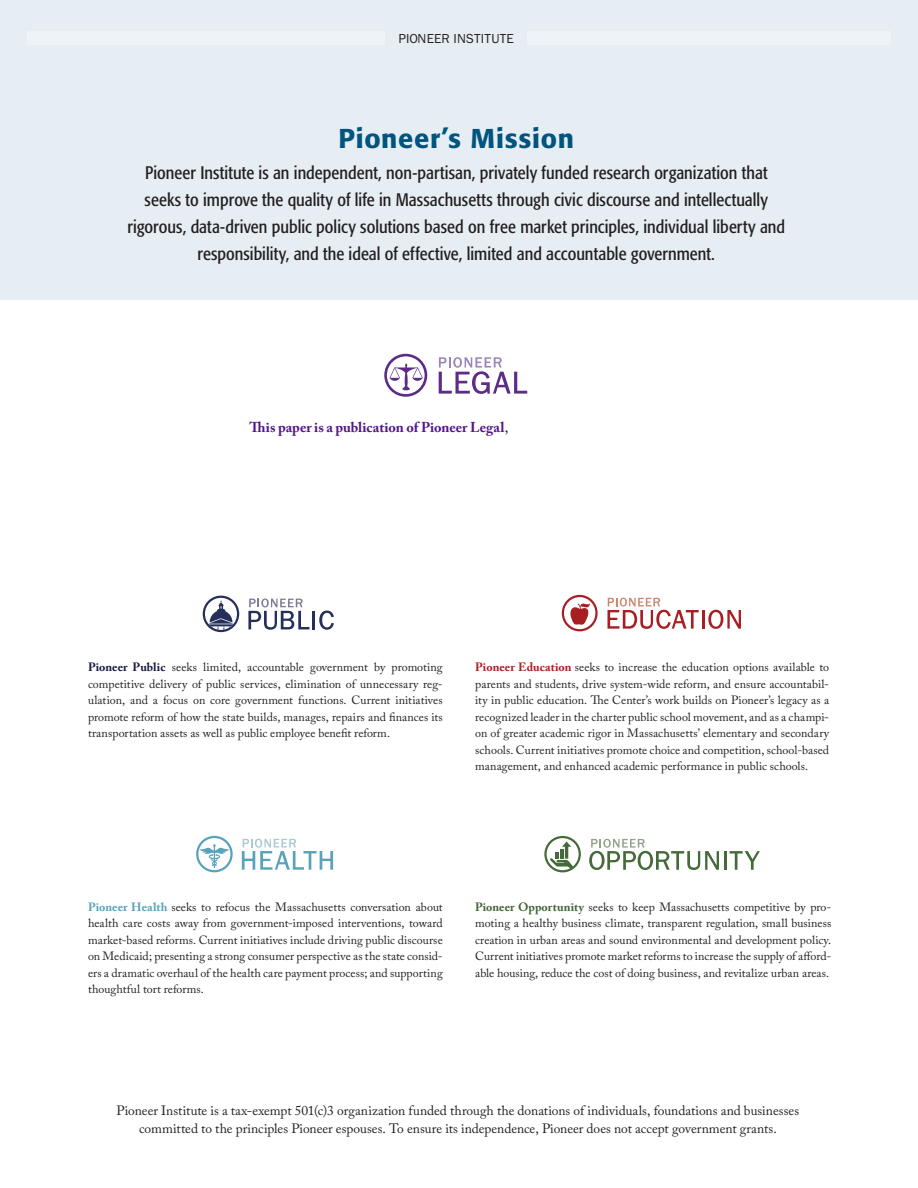
<style>
.page{position:relative;width:918px;height:1188px;background:#fff}
.page>*{position:absolute;margin:0;border:0;box-sizing:border-box;transform-origin:0 0}
.t1{font:500 27px "Formata";letter-spacing:.025em;color:#005480}
.t2{font:condensed 18px/27px "Formata";color:#231f20;text-align:center}
.Body_Copy{font:700 14.25px "Adobe Caslon Pro";color:#53168b}
.Body_Bullets{font:13.5px/18px "Adobe Caslon Pro";color:#231f20;text-align:center}
.t3{font:13.5px "Franklin Gothic";letter-spacing:.015em;color:#231f20}
.Body_Copy-2{font:12px/16.5px "Adobe Caslon Pro";letter-spacing:.005em;color:#231f20;text-align:justify}
.s1{font-weight:400;color:#231f20}
.s2{font-weight:700;color:#161c42}
.s3{font-weight:700;color:#a72023}
.s4{font-weight:700;color:#58a2ba}
.s5{font-weight:700;color:#416538}
</style>
<div class="page">
<div style="left:0;top:0;width:918px;height:299px;background:#e6eef4"></div>
<div style="left:27px;top:31px;width:864px;height:14px;background:#eef3f8"></div>
<div style="left:386px;top:30px;width:141px;height:16px;background:#e6eef4"></div>
<svg style="left:196px;top:836px;width:37px;height:36px"></svg>
<svg style="left:242px;top:839px;width:91px;height:31px"></svg>
<svg style="left:589px;top:839px;width:171px;height:31px"></svg>
<svg style="left:544px;top:836px;width:37px;height:36px"></svg>
<svg style="left:607px;top:598px;width:134px;height:31px"></svg>
<svg style="left:562px;top:595px;width:36px;height:36px"></svg>
<svg style="left:439px;top:357px;width:88px;height:37px"></svg>
<svg style="left:384px;top:354px;width:43px;height:43px"></svg>
<svg style="left:248px;top:598px;width:86px;height:32px"></svg>
<svg style="left:203px;top:596px;width:36px;height:36px"></svg>
<p class="t3" style="left:399px;top:31px;width:117px">PIONEER INSTITUTE</p>
<p class="t1" style="left:339px;top:122px;width:237px">Pioneer’s Mission</p>
<p class="t2" style="left:127px;top:159px;width:659px">Pioneer Institute is an independent, non-partisan, privately funded research organization that seeks to improve the quality of life in Massachusetts through civic discourse and intellectually rigorous, data-driven public policy solutions based on free market principles, individual liberty and responsibility, and the ideal of effective, limited and accountable government.</p>
<p class="Body_Copy" style="left:249px;top:418px;width:260px">This paper is a publication of Pioneer Legal<span class="s1">,</span></p>
<p class="Body_Copy-2" style="left:88px;top:659px;width:356px"><span class="s2">Pioneer Public</span> seeks limited, accountable government by promoting competitive delivery of public services, elimination of unnecessary reg&shy;ulation, and a focus on core government functions. Current initiatives promote reform of how the state builds, manages, repairs and finances its transportation assets as well as public employee benefit reform.</p>
<p class="Body_Copy-2" style="left:475px;top:659px;width:356px"><span class="s3">Pioneer Education</span> seeks to increase the education options available to parents and students, drive system-wide reform, and ensure accountabil&shy;ity in public education. The Center’s work builds on Pioneer’s legacy as a recognized leader in the charter public school movement, and as a champi&shy;on of greater academic rigor in Massachusetts’ elementary and secondary schools. Current initiatives promote choice and competition, school-based management, and enhanced academic performance in public schools.</p>
<p class="Body_Copy-2" style="left:88px;top:898px;width:356px"><span class="s4">Pioneer Health</span> seeks to refocus the Massachusetts conversation about health care costs away from government-imposed interventions, toward market-based reforms. Current initiatives include driving public discourse on Medicaid; presenting a strong consumer perspective as the state consid&shy;ers a dramatic overhaul of the health care payment process; and supporting thoughtful tort reforms.</p>
<p class="Body_Copy-2" style="left:475px;top:898px;width:358px"><span class="s5">Pioneer Opportunity</span> seeks to keep Massachusetts competitive by pro&shy;moting a healthy business climate, transparent regulation, small business creation in urban areas and sound environmental and development policy.<br>Current initiatives promote market reforms to increase the supply of afford&shy;able housing, reduce the cost of doing business, and revitalize urban areas.</p>
<p class="Body_Bullets" style="left:117px;top:1101px;width:684px">Pioneer Institute is a tax-exempt 501(c)3 organization funded through the donations of individuals, foundations and businesses committed to the principles Pioneer espouses. To ensure its independence, Pioneer does not accept government grants.</p>
</div>
